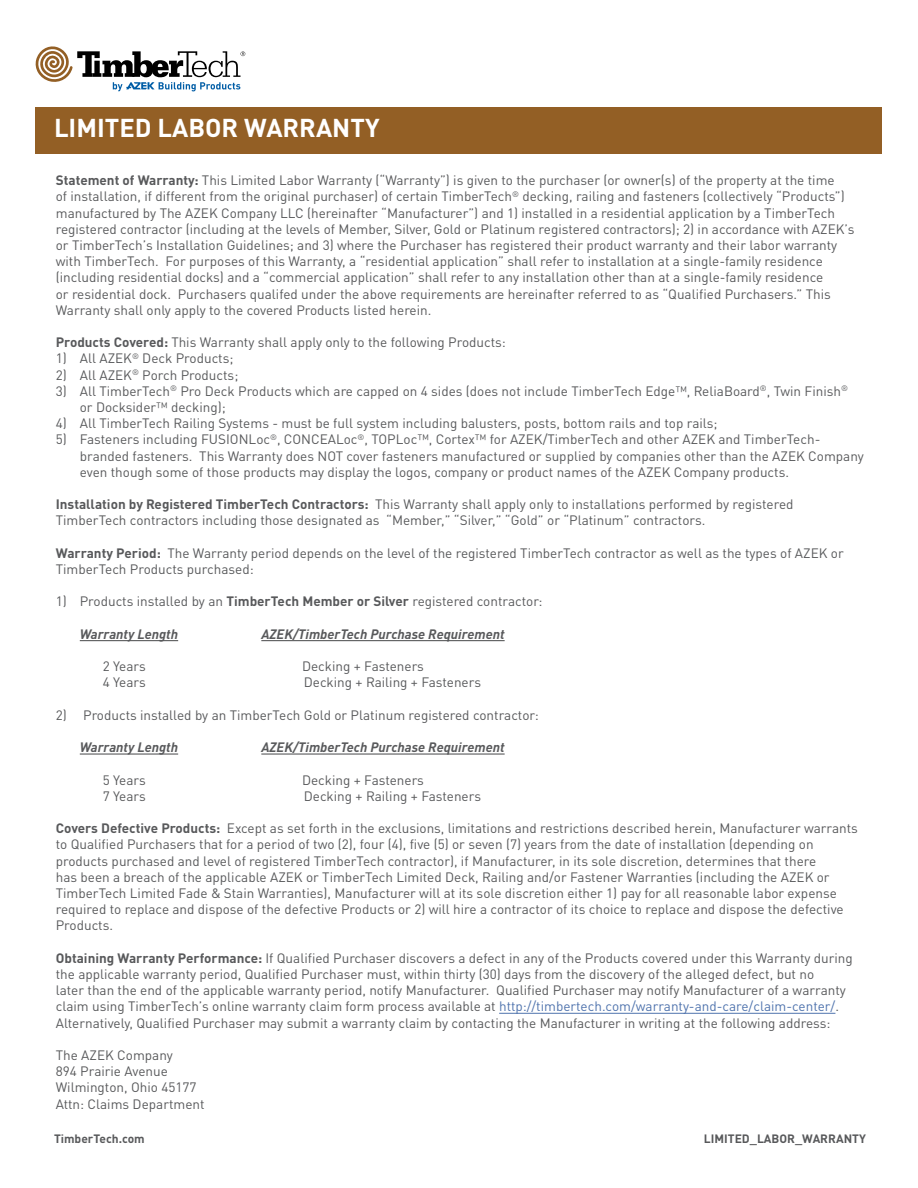
<style>
.page{position:relative;width:918px;height:1188px;background:#fff}
.page>*{position:absolute;margin:0;border:0;box-sizing:border-box;transform-origin:0 0}
.t1{font:700 25.5px "DINOT";color:#fff}
.t2{font:13.5px/16.2px "DINOT";color:#58595b}
.t3{font:italic 700 13.5px "DIN";color:#58595b}
.t4{font:700 12px "DINOT";color:#58595b}
.s1{font-weight:700}
.s2{color:#4f73ad}
</style>
<div class="page">
<div style="left:36px;top:107px;width:846px;height:46px;background:#935f25"></div>
<svg style="left:35px;top:46px;width:210px;height:45px"></svg>
<hr style="left:80px;top:640px;width:98px;height:1px;background:#58595b">
<hr style="left:261px;top:640px;width:244px;height:1px;background:#58595b">
<hr style="left:80px;top:753px;width:98px;height:2px;background:#58595b">
<hr style="left:261px;top:753px;width:244px;height:2px;background:#58595b">
<hr style="left:499px;top:1013px;width:336px;height:1px;background:#4f73ad">
<h1 class="t1" style="left:54px;top:108px;width:327px">LIMITED LABOR WARRANTY</h1>
<p class="t2" style="left:56px;top:171px;width:800px"><span class="s1">Statement of Warranty:</span> This Limited Labor Warranty (“Warranty”) is given to the purchaser (or owner(s) of the property at the time<br>of installation, if different from the original purchaser) of certain TimberTech<sup>®</sup> decking, railing and fasteners (collectively “Products”) manufactured by The AZEK Company LLC (hereinafter “Manufacturer”) and 1) installed in a residential application by a TimberTech registered contractor (including at the levels of Member, Silver, Gold or Platinum registered contractors); 2) in accordance with AZEK’s or TimberTech’s Installation Guidelines; and 3) where the Purchaser has registered their product warranty and their labor warranty with TimberTech. For purposes of this Warranty, a “residential application” shall refer to installation at a single-family residence (including residential docks) and a “commercial application” shall refer to any installation other than at a single-family residence<br>or residential dock. Purchasers qualifed under the above requirements are hereinafter referred to as “Qualified Purchasers.” This Warranty shall only apply to the covered Products listed herein.</p>
<p class="t2" style="left:56px;top:333px;width:452px"><span class="s1">Products Covered:</span> This Warranty shall apply only to the following Products:</p>
<p class="t2" style="left:56px;top:350px;width:179px">1) All AZEK<sup>®</sup> Deck Products;</p>
<p class="t2" style="left:56px;top:366px;width:184px">2) All AZEK<sup>®</sup> Porch Products;</p>
<p class="t2" style="left:80px;top:382px;width:770px;text-indent:-24px">3) All TimberTech<sup>®</sup> Pro Deck Products which are capped on 4 sides (does not include TimberTech Edge™, ReliaBoard<sup>®</sup>, Twin Finish<sup>® </sup>or Docksider™ decking);</p>
<p class="t2" style="left:56px;top:414px;width:663px">4) All TimberTech Railing Systems - must be full system including balusters, posts, bottom rails and top rails;</p>
<p class="t2" style="left:80px;top:431px;width:786px;text-indent:-24px">5) Fasteners including FUSIONLoc<sup>®</sup>, CONCEALoc<sup>®</sup>, TOPLoc™, Cortex™ for AZEK/TimberTech and other AZEK and TimberTech&shy;branded fasteners. This Warranty does NOT cover fasteners manufactured or supplied by companies other than the AZEK Company even though some of those products may display the logos, company or product names of the AZEK Company products.</p>
<p class="t2" style="left:56px;top:495px;width:739px"><span class="s1">Installation by Registered TimberTech Contractors:</span> This Warranty shall apply only to installations performed by registered<br>TimberTech contractors including those designated as “Member,” “Silver,” “Gold” or “Platinum” contractors.</p>
<p class="t2" style="left:56px;top:544px;width:790px"><span class="s1">Warranty Period:</span> The Warranty period depends on the level of the registered TimberTech contractor as well as the types of AZEK or<br>TimberTech Products purchased:</p>
<p class="t2" style="left:56px;top:593px;width:488px">1) Products installed by an <span class="s1">TimberTech Member or Silver</span> registered contractor:</p>
<p class="t3" style="left:80px;top:625px;width:100px">Warranty Length</p>
<p class="t3" style="left:261px;top:625px;width:245px">AZEK/TimberTech Purchase Requirement</p>
<p class="t2" style="left:103px;top:657px;width:44px">2 Years</p>
<p class="t2" style="left:302px;top:657px;width:123px">Decking + Fasteners</p>
<p class="t2" style="left:103px;top:674px;width:44px">4 Years</p>
<p class="t2" style="left:304px;top:674px;width:179px">Decking + Railing + Fasteners</p>
<p class="t2" style="left:56px;top:706px;width:484px">2) Products installed by an TimberTech Gold or Platinum registered contractor:</p>
<p class="t3" style="left:80px;top:739px;width:100px">Warranty Length</p>
<p class="t3" style="left:261px;top:739px;width:245px">AZEK/TimberTech Purchase Requirement</p>
<p class="t2" style="left:103px;top:771px;width:44px">5 Years</p>
<p class="t2" style="left:302px;top:771px;width:123px">Decking + Fasteners</p>
<p class="t2" style="left:103px;top:787px;width:44px">7 Years</p>
<p class="t2" style="left:304px;top:787px;width:179px">Decking + Railing + Fasteners</p>
<p class="t2" style="left:56px;top:819px;width:804px"><span class="s1">Covers Defective Products:</span> Except as set forth in the exclusions, limitations and restrictions described herein, Manufacturer warrants to Qualified Purchasers that for a period of two (2), four (4), five (5) or seven (7) years from the date of installation (depending on products purchased and level of registered TimberTech contractor), if Manufacturer, in its sole discretion, determines that there<br>has been a breach of the applicable AZEK or TimberTech Limited Deck, Railing and/or Fastener Warranties (including the AZEK or TimberTech Limited Fade &amp; Stain Warranties), Manufacturer will at its sole discretion either 1) pay for all reasonable labor expense required to replace and dispose of the defective Products or 2) will hire a contractor of its choice to replace and dispose the defective Products.</p>
<p class="t2" style="left:56px;top:949px;width:799px"><span class="s1">Obtaining Warranty Performance:</span> If Qualified Purchaser discovers a defect in any of the Products covered under this Warranty during the applicable warranty period, Qualified Purchaser must, within thirty (30) days from the discovery of the alleged defect, but no<br>later than the end of the applicable warranty period, notify Manufacturer. Qualified Purchaser may notify Manufacturer of a warranty claim using TimberTech’s online warranty claim form process available at <span class="s2">http://timbertech.com/warranty-and-care/claim-center/</span>.<br>Alternatively, Qualified Purchaser may submit a warranty claim by contacting the Manufacturer in writing at the following address:</p>
<p class="t2" style="left:56px;top:1046px;width:150px">The AZEK Company<br>894 Prairie Avenue<br>Wilmington, Ohio 45177<br>Attn: Claims Department</p>
<p class="t4" style="left:54px;top:1129px;width:92px">TimberTech.com</p>
<p class="t4" style="left:704px;top:1129px;width:164px">LIMITED_LABOR_WARRANTY</p>
</div>
